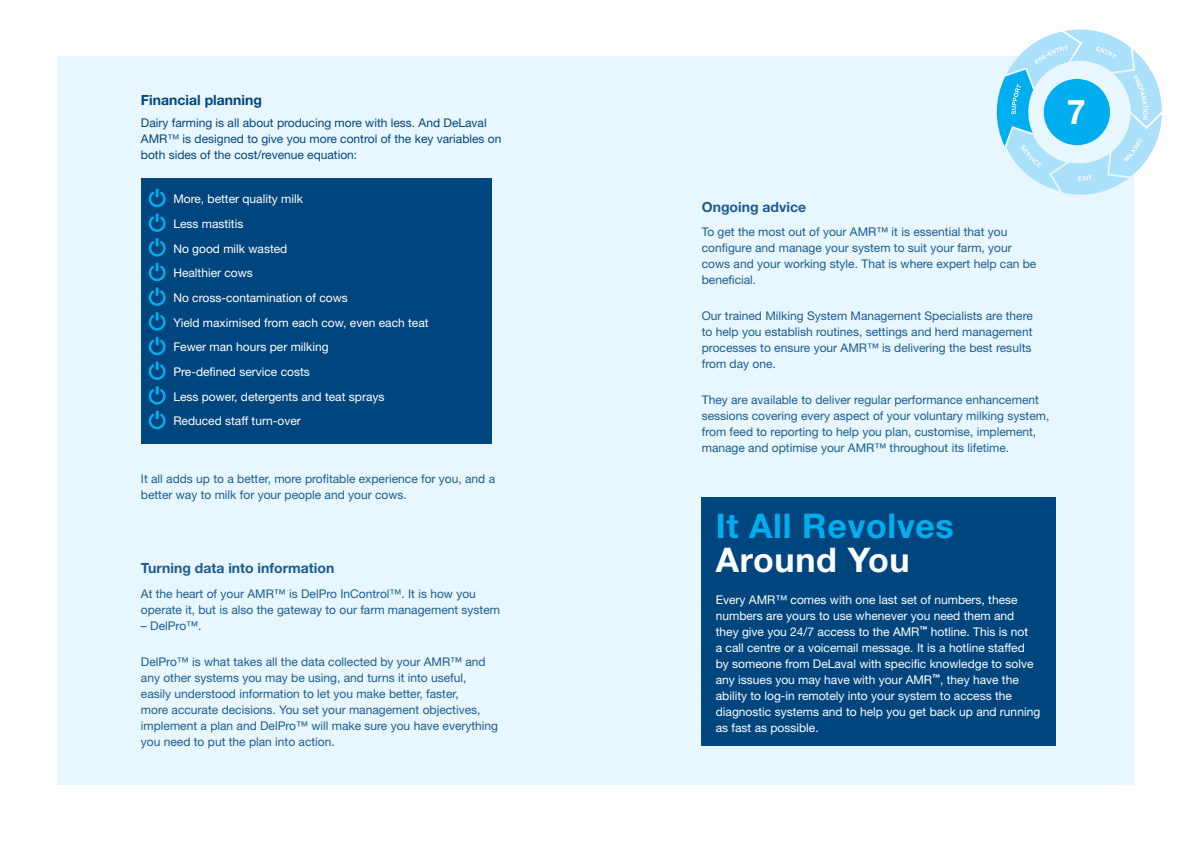
<style>
.page{position:relative;width:1191px;height:842px;background:#fff}
.page>*{position:absolute;margin:0;border:0;box-sizing:border-box;transform-origin:0 0}
.Copy{font:700 34px/34px "Helvetica Neue";letter-spacing:.02em;color:#00aeef}
.New_Header{font:700 34px "Helvetica Neue";color:#fff}
.intro_copy{font:700 14px "Helvetica Neue LT Std";color:#1a5d93}
.Subhead{font:700 14px "Helvetica Neue";color:#00467e}
.Copy-2{font:12px/16px "Helvetica Neue LT Std";color:#1a5d93}
.Copy-3{font:12px/16px "Helvetica Neue LT Std";color:#fff}
.Copy-4{font:12px/16px "Helvetica Neue LT Std";color:#00467e}
.s1{color:#1a5d93}
.s2{color:#fff}
</style>
<div class="page">
<div style="left:57px;top:57px;width:538px;height:728px;background:#e8f6fd"></div>
<div style="left:141px;top:178px;width:350px;height:266px;background:#00467e"></div>
<svg style="left:149px;top:189px;width:17px;height:18px"></svg>
<svg style="left:149px;top:213px;width:17px;height:19px"></svg>
<svg style="left:149px;top:238px;width:17px;height:19px"></svg>
<svg style="left:149px;top:263px;width:17px;height:18px"></svg>
<svg style="left:149px;top:287px;width:17px;height:19px"></svg>
<svg style="left:149px;top:312px;width:17px;height:19px"></svg>
<svg style="left:149px;top:337px;width:17px;height:18px"></svg>
<svg style="left:149px;top:361px;width:17px;height:19px"></svg>
<svg style="left:149px;top:386px;width:17px;height:19px"></svg>
<svg style="left:149px;top:411px;width:17px;height:18px"></svg>
<div style="left:595px;top:57px;width:539px;height:728px;background:#e8f6fd"></div>
<svg style="left:994px;top:29px;width:167px;height:166px"></svg>
<div style="left:1043px;top:79px;width:67px;height:66px;background:#00aeef;border-radius:50%"></div>
<div style="left:701px;top:497px;width:355px;height:249px;background:#00467e"></div>
<p class="Subhead" style="left:141px;top:91px;width:123px">Financial planning</p>
<p class="Copy-4" style="left:141px;top:114px;width:362px">Dairy farming is all about producing more with less. And DeLaval<br>AMR<span class="s1">™</span> is designed to give you more control of the key variables on both sides of the cost/revenue equation:</p>
<p class="Copy-3" style="left:173px;top:191px;width:131px">More, better quality milk</p>
<p class="Copy-3" style="left:173px;top:215px;width:72px">Less mastitis</p>
<p class="Copy-3" style="left:173px;top:240px;width:116px">No good milk wasted</p>
<p class="Copy-3" style="left:173px;top:265px;width:81px">Healthier cows</p>
<p class="Copy-3" style="left:173px;top:289px;width:176px">No cross-contamination of cows</p>
<p class="Copy-3" style="left:173px;top:314px;width:257px">Yield maximised from each cow, even each teat</p>
<p class="Copy-3" style="left:173px;top:339px;width:157px">Fewer man hours per milking</p>
<p class="Copy-3" style="left:173px;top:363px;width:138px">Pre-defined service costs</p>
<p class="Copy-3" style="left:173px;top:388px;width:213px">Less power, detergents and teat sprays</p>
<p class="Copy-3" style="left:173px;top:413px;width:129px">Reduced staff turn-over</p>
<p class="Copy-2" style="left:141px;top:470px;width:356px">It all adds up to a better, more profitable experience for you, and a better way to milk for your people and your cows.</p>
<p class="intro_copy" style="left:141px;top:560px;width:195px">Turning data into information</p>
<p class="Copy-2" style="left:141px;top:585px;width:360px">At the heart of your AMR™ is DelPro InControl™. It is how you operate it, but is also the gateway to our farm management system</p>
<p class="Copy-2" style="left:141px;top:617px;width:62px">– DelPro™.</p>
<p class="Copy-2" style="left:141px;top:653px;width:359px">DelPro™ is what takes all the data collected by your AMR™ and any other systems you may be using, and turns it into useful, easily understood information to let you make better, faster,<br>more accurate decisions. You set your management objectives, implement a plan and DelPro™ will make sure you have everything you need to put the plan into action.</p>
<p class="New_Header" style="left:1066px;top:91px;width:20px">7</p>
<p class="intro_copy" style="left:702px;top:198px;width:106px">Ongoing advice</p>
<p class="Copy-2" style="left:702px;top:224px;width:336px">To get the most out of your AMR™ it is essential that you configure and manage your system to suit your farm, your cows and your working style. That is where expert help can be beneficial.</p>
<p class="Copy-2" style="left:702px;top:308px;width:332px">Our trained Milking System Management Specialists are there to help you establish routines, settings and herd management processes to ensure your AMR™ is delivering the best results from day one.</p>
<p class="Copy-2" style="left:702px;top:392px;width:349px">They are available to deliver regular performance enhancement sessions covering every aspect of your voluntary milking system, from feed to reporting to help you plan, customise, implement, manage and optimise your AMR™ throughout its lifetime.</p>
<p class="Copy" style="left:716px;top:508px;width:239px">It All Revolves<br><span class="s2">Around You</span></p>
<p class="Copy-3" style="left:716px;top:591px;width:326px">Every AMR™ comes with one last set of numbers, these numbers are yours to use whenever you need them and they give you 24/7 access to the AMR<sup>™</sup> hotline. This is not<br>a call centre or a voicemail message. It is a hotline staffed by someone from DeLaval with specific knowledge to solve any issues you may have with your AMR<sup>™</sup>, they have the ability to log-in remotely into your system to access the diagnostic systems and to help you get back up and running as fast as possible.</p>
</div>
